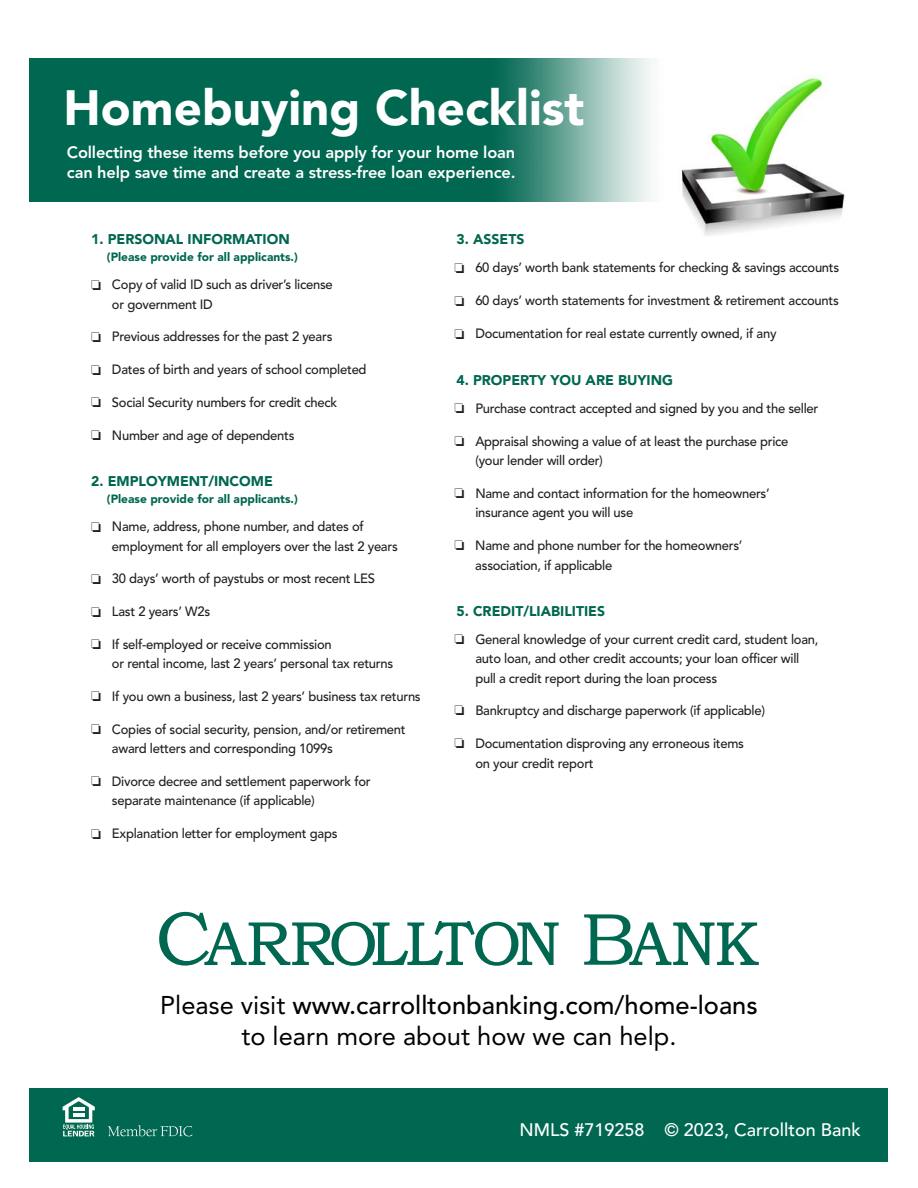
<style>
.page{position:relative;width:918px;height:1188px;background:#fff}
.page>*{position:absolute;margin:0;border:0;box-sizing:border-box;transform-origin:0 0}
.t1{font:900 49.2px "Avenir LT Std";color:#fff}
.t2{font:25.5px/30.6px "Avenir LT Std";color:#000;text-align:center}
.t3{font:500 18px "Avenir LT Std";color:#fff}
.t4{font:800 16.35px/19.4px "Avenir LT Std";letter-spacing:-.01em;color:#fff}
.t5{font:900 13.95px "Avenir LT Std";color:#006750}
.t6{font:500 13.35px/19.6px "Avenir LT Std";letter-spacing:-.02em;color:#231f20}
.t7{font:900 11.85px "Avenir LT Std";color:#006750}
.s1{font-weight:500}
</style>
<div class="page">
<div style="left:30px;top:1088px;width:858px;height:73px;background:#006851"></div>
<svg style="left:63px;top:1097px;width:32px;height:39px"></svg>
<svg style="left:108px;top:1125px;width:84px;height:11px"></svg>
<svg style="left:159px;top:912px;width:400px;height:54px"></svg>
<svg style="left:584px;top:914px;width:175px;height:51px"></svg>
<div style="left:30px;top:58px;width:858px;height:143px;background:#006750"></div>
<img style="left:468px;top:58px;width:420px;height:178px">
<h1 class="t1" style="left:64px;top:78px;width:522px">Homebuying Checklist</h1>
<p class="t4" style="left:67px;top:143px;width:450px">Collecting these items before you apply for your home loan can help save time and create a stress-free loan experience.</p>
<p class="t5" style="left:91px;top:231px;width:200px">1. PERSONAL INFORMATION</p>
<p class="t7" style="left:107px;top:250px;width:192px">(Please provide for all applicants.)</p>
<p class="t6" style="left:112px;top:275px;width:222px;text-indent:-21px">❏ Copy of valid ID such as driver’s license or government ID</p>
<p class="t6" style="left:91px;top:327px;width:243px">❏ Previous addresses for the past 2 years</p>
<p class="t6" style="left:91px;top:360px;width:277px">❏ Dates of birth and years of school completed</p>
<p class="t6" style="left:91px;top:393px;width:248px">❏ Social Security numbers for credit check</p>
<p class="t6" style="left:91px;top:425px;width:205px">❏ Number and age of dependents</p>
<p class="t5" style="left:91px;top:473px;width:183px">2. EMPLOYMENT/INCOME</p>
<p class="t7" style="left:107px;top:492px;width:192px">(Please provide for all applicants.)</p>
<p class="t6" style="left:112px;top:517px;width:287px;text-indent:-21px">❏ Name, address, phone number, and dates of employment for all employers over the last 2 years</p>
<p class="t6" style="left:91px;top:569px;width:285px">❏ 30 days’ worth of paystubs or most recent LES</p>
<p class="t6" style="left:91px;top:602px;width:121px">❏ Last 2 years’ W2s</p>
<p class="t6" style="left:112px;top:635px;width:283px;text-indent:-21px">❏ If self-employed or receive commission<br>or rental income, last 2 years’ personal tax returns</p>
<p class="t6" style="left:91px;top:687px;width:331px">❏ If you own a business, last 2 years’ business tax returns</p>
<p class="t6" style="left:112px;top:719px;width:295px;text-indent:-21px">❏ Copies of social security, pension, and/or retirement award letters and corresponding 1099s</p>
<p class="t6" style="left:112px;top:772px;width:260px;text-indent:-21px">❏ Divorce decree and settlement paperwork for separate maintenance (if applicable)</p>
<p class="t6" style="left:91px;top:824px;width:248px">❏ Explanation letter for employment gaps</p>
<p class="t5" style="left:456px;top:231px;width:69px">3. ASSETS</p>
<p class="t6" style="left:455px;top:258px;width:386px">❏ 60 days’ worth bank statements for checking &amp; savings accounts</p>
<p class="t6" style="left:455px;top:291px;width:386px">❏ 60 days’ worth statements for investment &amp; retirement accounts</p>
<p class="t6" style="left:455px;top:324px;width:324px">❏ Documentation for real estate currently owned, if any</p>
<p class="t5" style="left:456px;top:371px;width:218px">4. PROPERTY YOU ARE BUYING</p>
<p class="t6" style="left:455px;top:399px;width:365px">❏ Purchase contract accepted and signed by you and the seller</p>
<p class="t6" style="left:475px;top:431px;width:315px;text-indent:-21px">❏ Appraisal showing a value of at least the purchase price (your lender will order)</p>
<p class="t6" style="left:475px;top:484px;width:296px;text-indent:-21px">❏ Name and contact information for the homeowners’ insurance agent you will use</p>
<p class="t6" style="left:475px;top:536px;width:269px;text-indent:-21px">❏ Name and phone number for the homeowners’ association, if applicable</p>
<p class="t5" style="left:456px;top:602px;width:150px">5. CREDIT/LIABILITIES</p>
<p class="t6" style="left:475px;top:630px;width:345px;text-indent:-21px">❏ General knowledge of your current credit card, student loan, auto loan, and other credit accounts; your loan officer will pull a credit report during the loan process</p>
<p class="t6" style="left:455px;top:701px;width:312px">❏ Bankruptcy and discharge paperwork (if applicable)</p>
<p class="t6" style="left:475px;top:734px;width:270px;text-indent:-21px">❏ Documentation disproving any erroneous items on your credit report</p>
<h1 class="t2" style="left:160px;top:991px;width:599px">Please visit <span class="s1">www.carrolltonbanking.com/home-loans </span>to learn more about how we can help.</h1>
<p class="t3" style="left:520px;top:1120px;width:343px">NMLS #719258 © 2023, Carrollton Bank</p>
</div>
